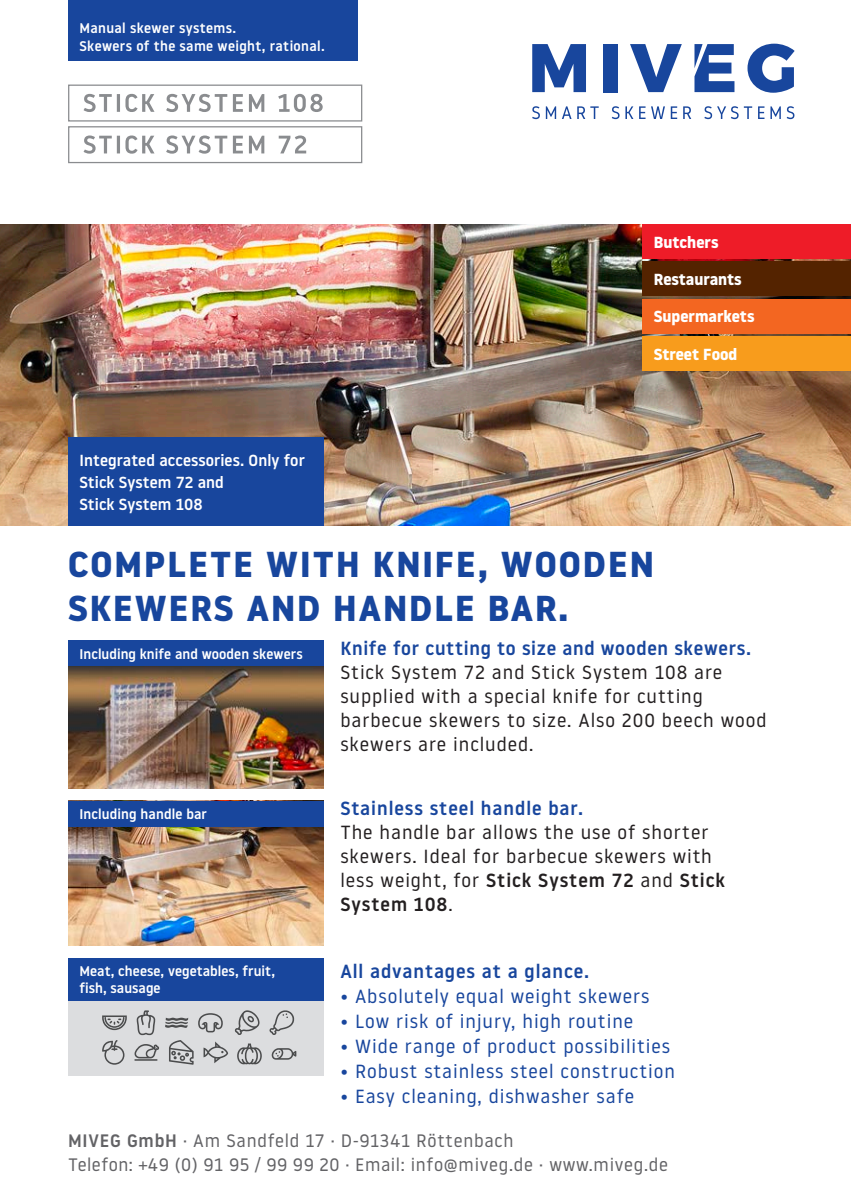
<style>
.page{position:relative;width:851px;height:1202px;background:#fff}
.page>*{position:absolute;margin:0;border:0;box-sizing:border-box;transform-origin:0 0}
.t1{font:700 36px/44px "Noway";letter-spacing:.055em;color:#18469d}
.t2{font:19px/24px "Noway";letter-spacing:.05em;color:#231f20}
.t3{font:19px "Noway";letter-spacing:.05em;color:#18469d}
.t4{font:500 19px "Noway";letter-spacing:.05em;color:#18469d}
.t5{font:18px/24px "Noway";letter-spacing:.04em;color:#636366}
.t6{font:500 16px "Noway";letter-spacing:.005em;color:#fff}
.t7{font:700 16px "Noway";color:#fff}
.t8{font:500 14px/16.8px "Noway";letter-spacing:.01em;color:#fff}
.s1{font-weight:500;color:#18469d}
.s2{font-weight:500}
</style>
<div class="page">
<img style="left:0;top:225px;width:850px;height:301px">
<div style="left:68px;top:0;width:289px;height:60px;background:#18469d"></div>
<div style="left:68px;top:958px;width:255px;height:118px;background:#dcdddf"></div>
<div style="left:68px;top:126px;width:294px;height:37px;border:1px solid #8a8c8f"></div>
<svg style="left:84px;top:135px;width:222px;height:19px"></svg>
<div style="left:68px;top:85px;width:294px;height:37px;border:1px solid #8a8c8f"></div>
<svg style="left:83px;top:94px;width:239px;height:18px"></svg>
<svg style="left:237px;top:1043px;width:59px;height:21px"></svg>
<svg style="left:102px;top:1010px;width:126px;height:55px"></svg>
<svg style="left:235px;top:1010px;width:59px;height:25px"></svg>
<img style="left:68px;top:666px;width:255px;height:122px">
<div style="left:68px;top:641px;width:255px;height:25px;background:#18469d"></div>
<img style="left:68px;top:826px;width:255px;height:119px">
<div style="left:68px;top:801px;width:255px;height:25px;background:#18469d"></div>
<svg style="left:532px;top:44px;width:54px;height:48px"></svg>
<div style="left:603px;top:44px;width:14px;height:48px;background:#18469d"></div>
<svg style="left:630px;top:44px;width:51px;height:48px"></svg>
<svg style="left:747px;top:44px;width:47px;height:49px"></svg>
<svg style="left:532px;top:106px;width:39px;height:13px"></svg>
<svg style="left:577px;top:106px;width:21px;height:13px"></svg>
<svg style="left:611px;top:106px;width:8px;height:13px"></svg>
<svg style="left:625px;top:106px;width:8px;height:13px"></svg>
<svg style="left:639px;top:106px;width:6px;height:13px"></svg>
<svg style="left:651px;top:106px;width:26px;height:13px"></svg>
<svg style="left:683px;top:106px;width:8px;height:13px"></svg>
<svg style="left:704px;top:106px;width:48px;height:13px"></svg>
<svg style="left:758px;top:106px;width:6px;height:13px"></svg>
<svg style="left:770px;top:106px;width:10px;height:13px"></svg>
<svg style="left:786px;top:106px;width:8px;height:13px"></svg>
<svg style="left:694px;top:44px;width:40px;height:48px"></svg>
<div style="left:68px;top:437px;width:255px;height:89px;background:#18469d"></div>
<div style="left:642px;top:225px;width:208px;height:34px;background:#ee1c28"></div>
<div style="left:642px;top:299px;width:208px;height:34px;background:#f36621"></div>
<div style="left:642px;top:262px;width:208px;height:34px;background:#542300"></div>
<div style="left:642px;top:336px;width:208px;height:34px;background:#f89c1c"></div>
<div style="left:68px;top:958px;width:255px;height:43px;background:#18469d"></div>
<p class="t8" style="left:79px;top:20px;width:158px">Manual skewer systems.</p>
<p class="t8" style="left:79px;top:38px;width:247px">Skewers of the same weight, rational.</p>
<p class="t6" style="left:79px;top:449px;width:227px">Integrated accessories. Only for</p>
<p class="t6" style="left:79px;top:471px;width:146px">Stick System 72 and</p>
<p class="t6" style="left:79px;top:493px;width:125px">Stick System 108</p>
<p class="t7" style="left:653px;top:233px;width:66px">Butchers</p>
<p class="t7" style="left:653px;top:270px;width:89px">Restaurants</p>
<p class="t7" style="left:653px;top:307px;width:102px">Supermarkets</p>
<p class="t7" style="left:653px;top:345px;width:85px">Street Food</p>
<p class="t1" style="left:68px;top:543px;width:587px">COMPLETE WITH KNIFE, WOODEN<br>SKEWERS AND HANDLE BAR.</p>
<p class="t2" style="left:340px;top:635px;width:427px"><span class="s1">Knife for cutting to size and wooden skewers.<br></span>Stick System 72 and Stick System 108 are supplied with a special knife for cutting barbecue skewers to size. Also 200 beech wood skewers are included.</p>
<p class="t8" style="left:79px;top:645px;width:225px">Including knife and wooden skewers</p>
<p class="t8" style="left:79px;top:805px;width:129px">Including handle bar</p>
<p class="t2" style="left:340px;top:796px;width:386px"><span class="s1">Stainless steel handle bar.<br></span>The handle bar allows the use of shorter skewers. Ideal for barbecue skewers with less weight, for <span class="s2">Stick System 72</span> and <span class="s2">Stick<br>System 108</span>.</p>
<p class="t4" style="left:340px;top:958px;width:250px">All advantages at a glance.</p>
<p class="t3" style="left:340px;top:984px;width:310px">• Absolutely equal weight skewers</p>
<p class="t3" style="left:340px;top:1009px;width:294px">• Low risk of injury, high routine</p>
<p class="t3" style="left:340px;top:1034px;width:331px">• Wide range of product possibilities</p>
<p class="t3" style="left:340px;top:1059px;width:336px">• Robust stainless steel construction</p>
<p class="t3" style="left:340px;top:1084px;width:295px">• Easy cleaning, dishwasher safe</p>
<p class="t5" style="left:68px;top:1128px;width:601px"><span class="s2">MIVEG GmbH</span> · Am Sandfeld 17 · D-91341 Röttenbach<br>Telefon: +49 (0) 91 95 / 99 99 20 · Email: info@miveg.de · www.miveg.de</p>
<p class="t8" style="left:79px;top:963px;width:197px">Meat, cheese, vegetables, fruit, fish, sausage</p>
</div>
